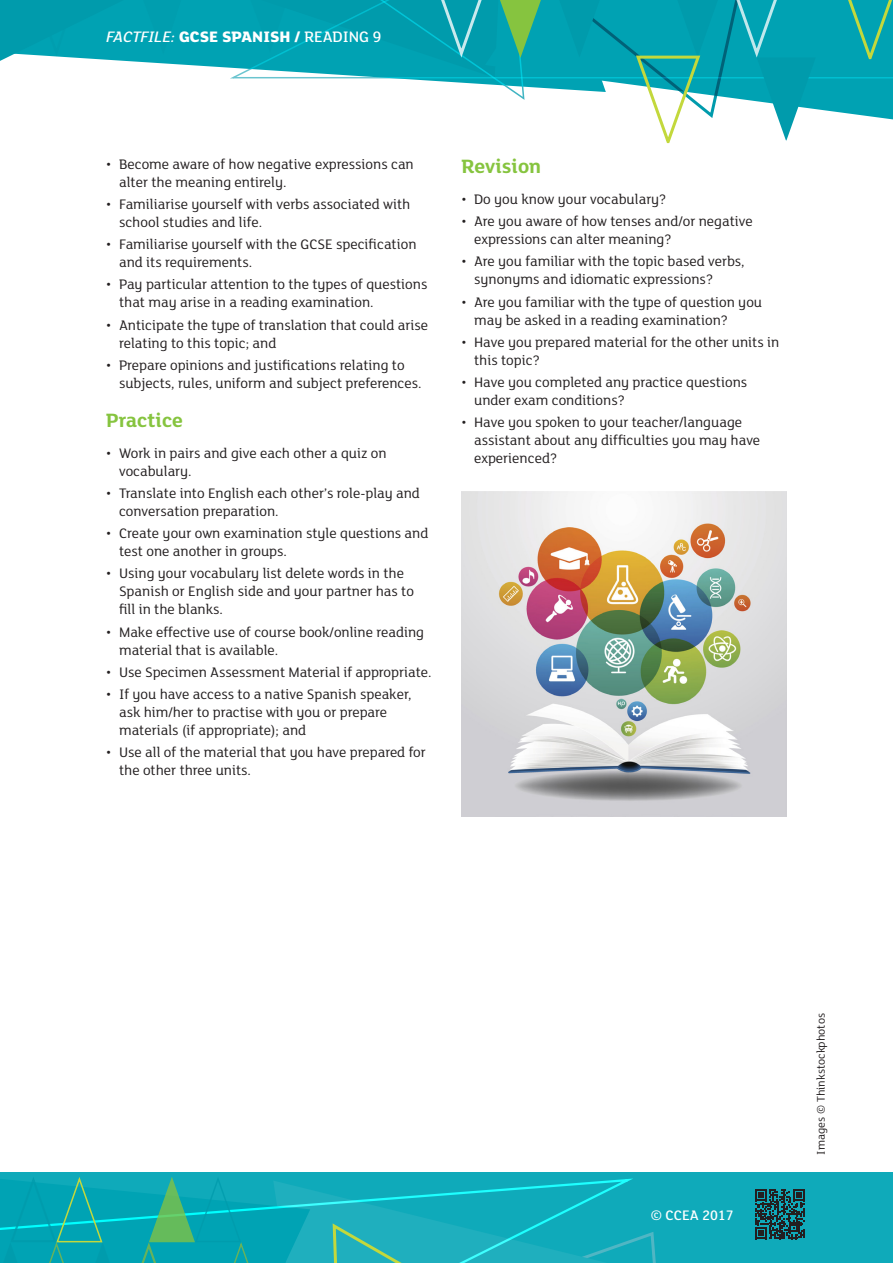
<style>
.page{position:relative;width:893px;height:1263px;background:#fff}
.page>*{position:absolute;margin:0;border:0;box-sizing:border-box;transform-origin:0 0}
.t1{font:700 21px "FS Lola";color:#86c43f}
.t2{font:800 16.5px "FS Lola";color:#fff}
.t3{font:15px/18px "FS Lola";color:#231f20}
.t4{font:500 15px "FS Lola";color:#fff}
.t5{font:12px "FS Lola";color:#231f20}
.s1{font-weight:500;font-style:italic}
.s2{font-weight:500}
</style>
<div class="page">
<div style="left:0;top:1172px;width:893px;height:91px;background:#0faaba"></div>
<div style="left:189px;top:0;width:36px;height:68px;background:#00a2b3"></div>
<svg style="left:0;top:0;width:189px;height:65px;background:#16a7b7"></svg>
<svg style="left:225px;top:0;width:668px;height:144px"></svg>
<svg style="left:0;top:1177px;width:805px;height:86px"></svg>
<img style="left:461px;top:491px;width:326px;height:325px">
<p class="t2" style="left:200px;top:25px;width:102px">SE SPANISH /</p>
<p class="t2" style="left:107px;top:26px;width:276px"><span class="s1">FACTFILE:</span> GCE HISTORY OF A<span class="s2">READING 9</span></p>
<p class="t3" style="left:119px;top:154px;width:296px;text-indent:-13px">• Become aware of how negative expressions can alter the meaning entirely.</p>
<p class="t3" style="left:119px;top:194px;width:293px;text-indent:-13px">• Familiarise yourself with verbs associated with school studies and life.</p>
<p class="t3" style="left:119px;top:235px;width:299px;text-indent:-13px">• Familiarise yourself with the GCSE specification and its requirements.</p>
<p class="t3" style="left:119px;top:275px;width:310px;text-indent:-13px">• Pay particular attention to the types of questions that may arise in a reading examination.</p>
<p class="t3" style="left:119px;top:315px;width:311px;text-indent:-13px">• Anticipate the type of translation that could arise relating to this topic; and</p>
<p class="t3" style="left:119px;top:355px;width:304px;text-indent:-13px">• Prepare opinions and justifications relating to subjects, rules, uniform and subject preferences.</p>
<h2 class="t1" style="left:106px;top:406px;width:78px">Practice</h2>
<p class="t3" style="left:119px;top:443px;width:269px;text-indent:-13px">• Work in pairs and give each other a quiz on vocabulary.</p>
<p class="t3" style="left:119px;top:483px;width:302px;text-indent:-13px">• Translate into English each other’s role-play and conversation preparation.</p>
<p class="t3" style="left:119px;top:524px;width:311px;text-indent:-13px">• Create your own examination style questions and test one another in groups.</p>
<p class="t3" style="left:119px;top:564px;width:296px;text-indent:-13px">• Using your vocabulary list delete words in the<br>Spanish or English side and your partner has to fill in the blanks.</p>
<p class="t3" style="left:119px;top:622px;width:307px;text-indent:-13px">• Make effective use of course book/online reading material that is available.</p>
<p class="t3" style="left:106px;top:662px;width:327px">• Use Specimen Assessment Material if appropriate.</p>
<p class="t3" style="left:119px;top:685px;width:294px;text-indent:-13px">• If you have access to a native Spanish speaker, ask him/her to practise with you or prepare materials (if appropriate); and</p>
<p class="t3" style="left:119px;top:743px;width:308px;text-indent:-13px">• Use all of the material that you have prepared for the other three units.</p>
<h2 class="t1" style="left:461px;top:152px;width:81px">Revision</h2>
<p class="t3" style="left:461px;top:189px;width:206px">• Do you know your vocabulary?</p>
<p class="t3" style="left:474px;top:212px;width:280px;text-indent:-13px">• Are you aware of how tenses and/or negative expressions can alter meaning?</p>
<p class="t3" style="left:474px;top:252px;width:272px;text-indent:-13px">• Are you familiar with the topic based verbs, synonyms and idiomatic expressions?</p>
<p class="t3" style="left:474px;top:292px;width:289px;text-indent:-13px">• Are you familiar with the type of question you may be asked in a reading examination?</p>
<p class="t3" style="left:474px;top:332px;width:307px;text-indent:-13px">• Have you prepared material for the other units in this topic?</p>
<p class="t3" style="left:474px;top:373px;width:275px;text-indent:-13px">• Have you completed any practice questions under exam conditions?</p>
<p class="t3" style="left:474px;top:413px;width:288px;text-indent:-13px">• Have you spoken to your teacher/language assistant about any difficulties you may have experienced?</p>
<p class="t4" style="left:651px;top:1206px;width:84px">© CCEA 2017</p>
<p class="t5" style="left:813px;top:1154px;width:143px;rotate:-90deg">Images © Thinkstockphotos</p>
</div>
